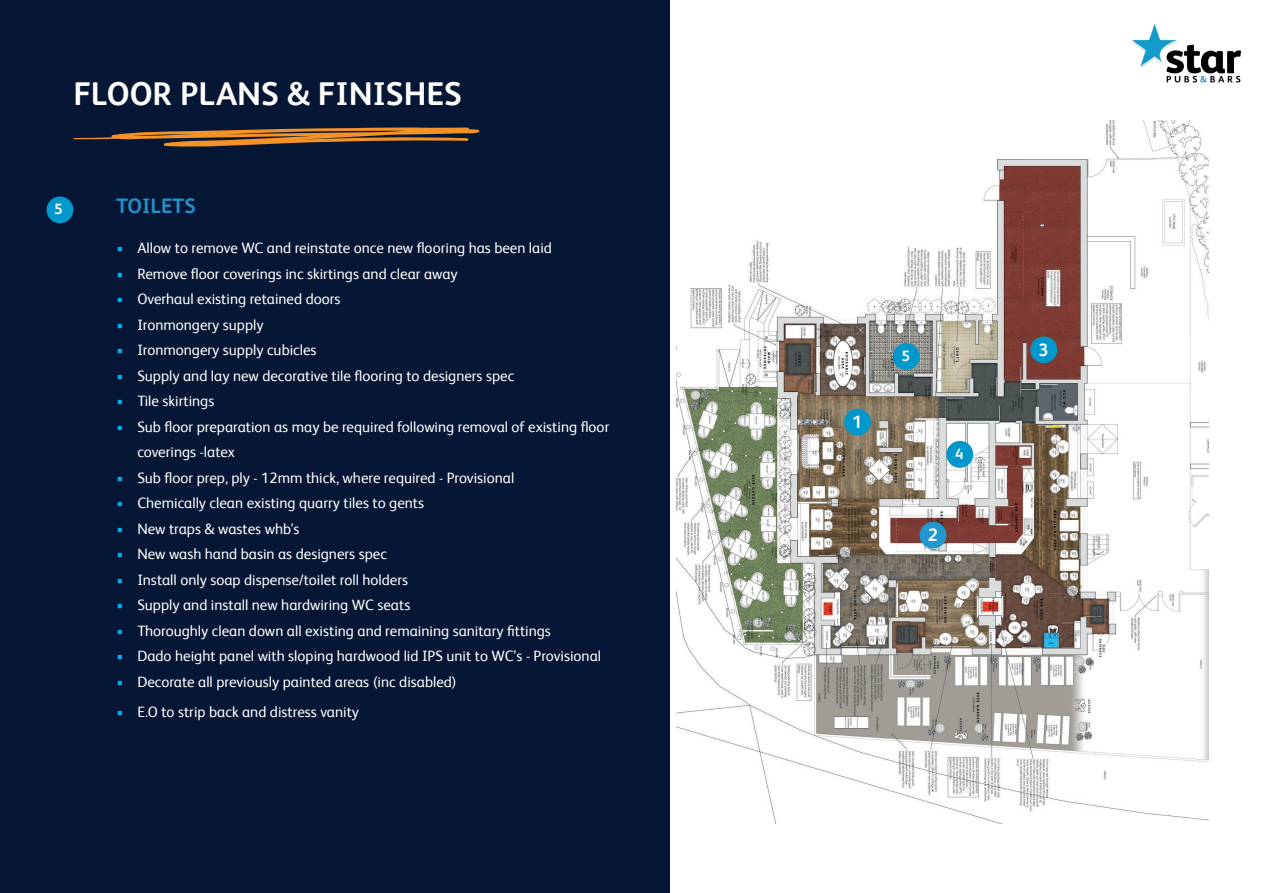
<style>
.page{position:relative;width:1263px;height:893px;background:#fff}
.page>*{position:absolute;margin:0;border:0;box-sizing:border-box;transform-origin:0 0}
.t1{font:700 33px "HEINEKEN Core";color:#fff}
.t2{font:700 21px "HEINEKEN Core";color:#2390ca}
.t3{font:700 18px "HEINEKEN Core";color:#fff}
.t4{font:15px/25.5px "HEINEKEN Core";color:#fff}
.t5{font:700 15px "HEINEKEN Core";color:#fff}
.s1{color:#00aeef}
</style>
<div class="page">
<img style="left:677px;top:120px;width:531px;height:703px">
<img style="left:1132px;top:24px;width:110px;height:59px">
<div style="left:0;top:0;width:669px;height:893px;background:#051734"></div>
<svg style="left:73px;top:127px;width:407px;height:20px"></svg>
<div style="left:844px;top:409px;width:27px;height:26px;background:#0097cd;border-radius:50%"></div>
<div style="left:919px;top:522px;width:27px;height:27px;background:#2197d0;border-radius:50%"></div>
<div style="left:1030px;top:336px;width:27px;height:27px;background:#0097cd;border-radius:50%"></div>
<div style="left:47px;top:196px;width:26px;height:27px;background:#0097cd;border-radius:50%"></div>
<div style="left:946px;top:441px;width:27px;height:27px;background:#0097cd;border-radius:50%"></div>
<div style="left:893px;top:343px;width:26px;height:27px;background:#0097cd;border-radius:50%"></div>
<h1 class="t1" style="left:73px;top:71px;width:390px">FLOOR PLANS &amp; FINISHES</h1>
<p class="t5" style="left:54px;top:198px;width:10px">5</p>
<h2 class="t2" style="left:116px;top:191px;width:81px">TOILETS</h2>
<p class="t4" style="left:116px;top:234px;width:437px"><span class="s1">•</span> Allow to remove WC and reinstate once new flooring has been laid</p>
<p class="t4" style="left:116px;top:260px;width:343px"><span class="s1">•</span> Remove floor coverings inc skirtings and clear away</p>
<p class="t4" style="left:116px;top:285px;width:226px"><span class="s1">•</span> Overhaul existing retained doors</p>
<p class="t4" style="left:116px;top:311px;width:149px"><span class="s1">•</span> Ironmongery supply</p>
<p class="t4" style="left:116px;top:336px;width:202px"><span class="s1">•</span> Ironmongery supply cubicles</p>
<p class="t4" style="left:116px;top:362px;width:400px"><span class="s1">•</span> Supply and lay new decorative tile flooring to designers spec</p>
<p class="t4" style="left:116px;top:387px;width:100px"><span class="s1">•</span> Tile skirtings</p>
<p class="t4" style="left:137px;top:413px;width:474px;text-indent:-21px"><span class="s1">•</span> Sub floor preparation as may be required following removal of existing floor coverings -latex</p>
<p class="t4" style="left:116px;top:464px;width:400px"><span class="s1">•</span> Sub floor prep, ply - 12mm thick, where required - Provisional</p>
<p class="t4" style="left:116px;top:489px;width:310px"><span class="s1">•</span> Chemically clean existing quarry tiles to gents</p>
<p class="t4" style="left:116px;top:515px;width:185px"><span class="s1">•</span> New traps &amp; wastes whb’s</p>
<p class="t4" style="left:116px;top:540px;width:272px"><span class="s1">•</span> New wash hand basin as designers spec</p>
<p class="t4" style="left:116px;top:566px;width:294px"><span class="s1">•</span> Install only soap dispense/toilet roll holders</p>
<p class="t4" style="left:116px;top:591px;width:296px"><span class="s1">•</span> Supply and install new hardwiring WC seats</p>
<p class="t4" style="left:116px;top:617px;width:436px"><span class="s1">•</span> Thoroughly clean down all existing and remaining sanitary fittings</p>
<p class="t4" style="left:116px;top:642px;width:486px"><span class="s1">•</span> Dado height panel with sloping hardwood lid IPS unit to WC’s - Provisional</p>
<p class="t4" style="left:116px;top:668px;width:342px"><span class="s1">•</span> Decorate all previously painted areas (inc disabled)</p>
<p class="t4" style="left:116px;top:698px;width:244px"><span class="s1">•</span> E.O to strip back and distress vanity</p>
<p class="t3" style="left:852px;top:409px;width:12px">1</p>
<p class="t5" style="left:902px;top:346px;width:10px">5</p>
<p class="t5" style="left:955px;top:443px;width:10px">4</p>
<p class="t3" style="left:928px;top:523px;width:12px">2</p>
<p class="t3" style="left:1038px;top:337px;width:12px">3</p>
</div>
